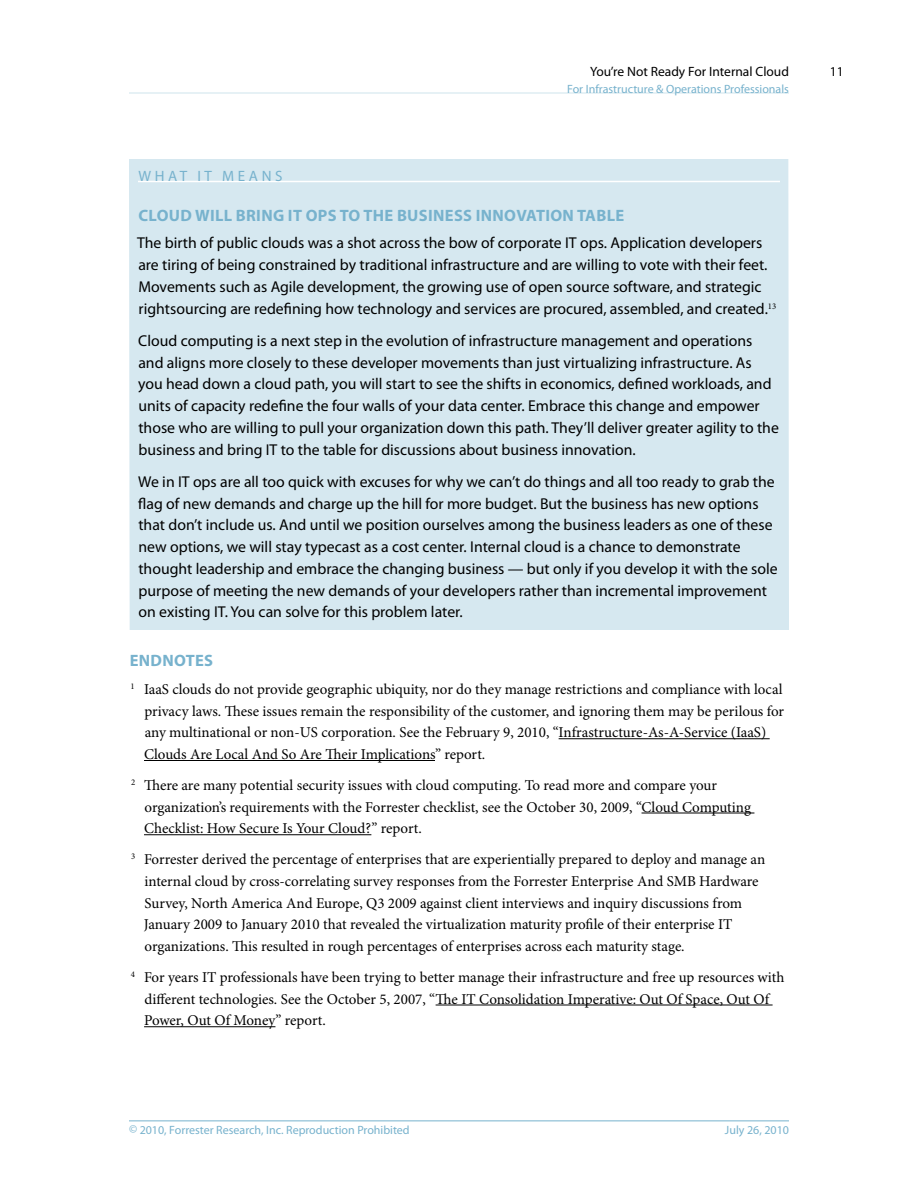
<style>
.page{position:relative;width:918px;height:1188px;background:#fff}
.page>*{position:absolute;margin:0;border:0;box-sizing:border-box;transform-origin:0 0}
.t1{font:700 16.5px "Myriad Pro";letter-spacing:.02em;color:#77b2cd}
.t2{font:15.75px/21.8px "Myriad Pro";color:#000}
.t3{font:15px/21.8px "Minion Pro";color:#000}
.t4{font:15px "Myriad Pro";letter-spacing:.24em;color:#77b2cd}
.t5{font:13.5px "Myriad Pro";color:#000}
.t6{font:12px "Myriad Pro";color:#77b2cd}
</style>
<div class="page">
<hr style="left:129px;top:1120px;width:660px;height:1px;background:#77b2cd">
<hr style="left:129px;top:93px;width:660px;height:1px;background:#cfe4ed">
<div style="left:129px;top:159px;width:660px;height:471px;background:#d6e8f0"></div>
<hr style="left:138px;top:181px;width:642px;height:1px;background:#fff">
<hr style="left:559px;top:738px;width:211px;height:1px;background:#000">
<hr style="left:144px;top:760px;width:291px;height:1px;background:#000">
<hr style="left:642px;top:813px;width:112px;height:1px;background:#000">
<hr style="left:144px;top:834px;width:227px;height:1px;background:#000">
<hr style="left:436px;top:1005px;width:337px;height:1px;background:#000">
<hr style="left:144px;top:1026px;width:131px;height:1px;background:#000">
<p class="t5" style="left:590px;top:64px;width:200px">You’re Not Ready For Internal Cloud</p>
<p class="t6" style="left:567px;top:82px;width:223px">For Infrastructure &amp; Operations Professionals</p>
<p class="t4" style="left:138px;top:168px;width:134px">Wh at i t me ans</p>
<p class="t1" style="left:138px;top:206px;width:67px">CLOUD WILL</p>
<p class="t1" style="left:236px;top:206px;width:11px">BRING</p>
<p class="t1" style="left:288px;top:206px;width:87px">IT OPS TO THE</p>
<p class="t1" style="left:397px;top:206px;width:32px">BUSINESS</p>
<p class="t1" style="left:476px;top:206px;width:11px">INNO</p>
<p class="t1" style="left:516px;top:206px;width:21px">VATION</p>
<p class="t1" style="left:577px;top:206px;width:11px">TABLE</p>
<p class="t2" style="left:137px;top:232px;width:641px">The birth of public clouds was a shot across the bow of corporate IT ops. Application developers are tiring of being constrained by traditional infrastructure and are willing to vote with their feet.<br>Movements such as Agile development, the growing use of open source software, and strategic rightsourcing are redefining how technology and services are procured, assembled, and created.<sup>13</sup></p>
<p class="t2" style="left:138px;top:330px;width:642px">Cloud computing is a next step in the evolution of infrastructure management and operations and aligns more closely to these developer movements than just virtualizing infrastructure. As you head down a cloud path, you will start to see the shifts in economics, defined workloads, and units of capacity redefine the four walls of your data center. Embrace this change and empower those who are willing to pull your organization down this path. They’ll deliver greater agility to the business and bring IT to the table for discussions about business innovation.</p>
<p class="t2" style="left:138px;top:471px;width:641px">We in IT ops are all too quick with excuses for why we can’t do things and all too ready to grab the flag of new demands and charge up the hill for more budget. But the business has new options that don’t include us. And until we position ourselves among the business leaders as one of these new options, we will stay typecast as a cost center. Internal cloud is a chance to demonstrate thought leadership and embrace the changing business — but only if you develop it with the sole purpose of meeting the new demands of your developers rather than incremental improvement on existing IT. You can solve for this problem later.</p>
<p class="t1" style="left:130px;top:651px;width:21px">ENDNOTES</p>
<p class="t3" style="left:144px;top:679px;width:642px;text-indent:-13px"><sup>1</sup> IaaS clouds do not provide geographic ubiquity, nor do they manage restrictions and compliance with local privacy laws. These issues remain the responsibility of the customer, and ignoring them may be perilous for any multinational or non-US corporation. See the February 9, 2010, “Infrastructure-As-A-Service (IaaS)<br>Clouds Are Local And So Are Their Implications” report.</p>
<p class="t3" style="left:144px;top:775px;width:609px;text-indent:-13px"><sup>2</sup> There are many potential security issues with cloud computing. To read more and compare your organization’s requirements with the Forrester checklist, see the October 30, 2009, “Cloud Computing<br>Checklist: How Secure Is Your Cloud?” report.</p>
<p class="t3" style="left:144px;top:849px;width:623px;text-indent:-13px"><sup>3</sup> Forrester derived the percentage of enterprises that are experientially prepared to deploy and manage an internal cloud by cross-correlating survey responses from the Forrester Enterprise And SMB Hardware Survey, North America And Europe, Q3 2009 against client interviews and inquiry discussions from January 2009 to January 2010 that revealed the virtualization maturity profile of their enterprise IT organizations. This resulted in rough percentages of enterprises across each maturity stage.</p>
<p class="t3" style="left:144px;top:967px;width:642px;text-indent:-13px"><sup>4</sup> For years IT professionals have been trying to better manage their infrastructure and free up resources with different technologies. See the October 5, 2007, “The IT Consolidation Imperative: Out Of Space, Out Of<br>Power, Out Of Money” report.</p>
<p class="t6" style="left:129px;top:1123px;width:282px">© 2010, Forrester Research, Inc. Reproduction Prohibited</p>
<p class="t6" style="left:725px;top:1123px;width:66px">July 26, 2010</p>
<p class="t5" style="left:830px;top:64px;width:15px">11</p>
</div>
